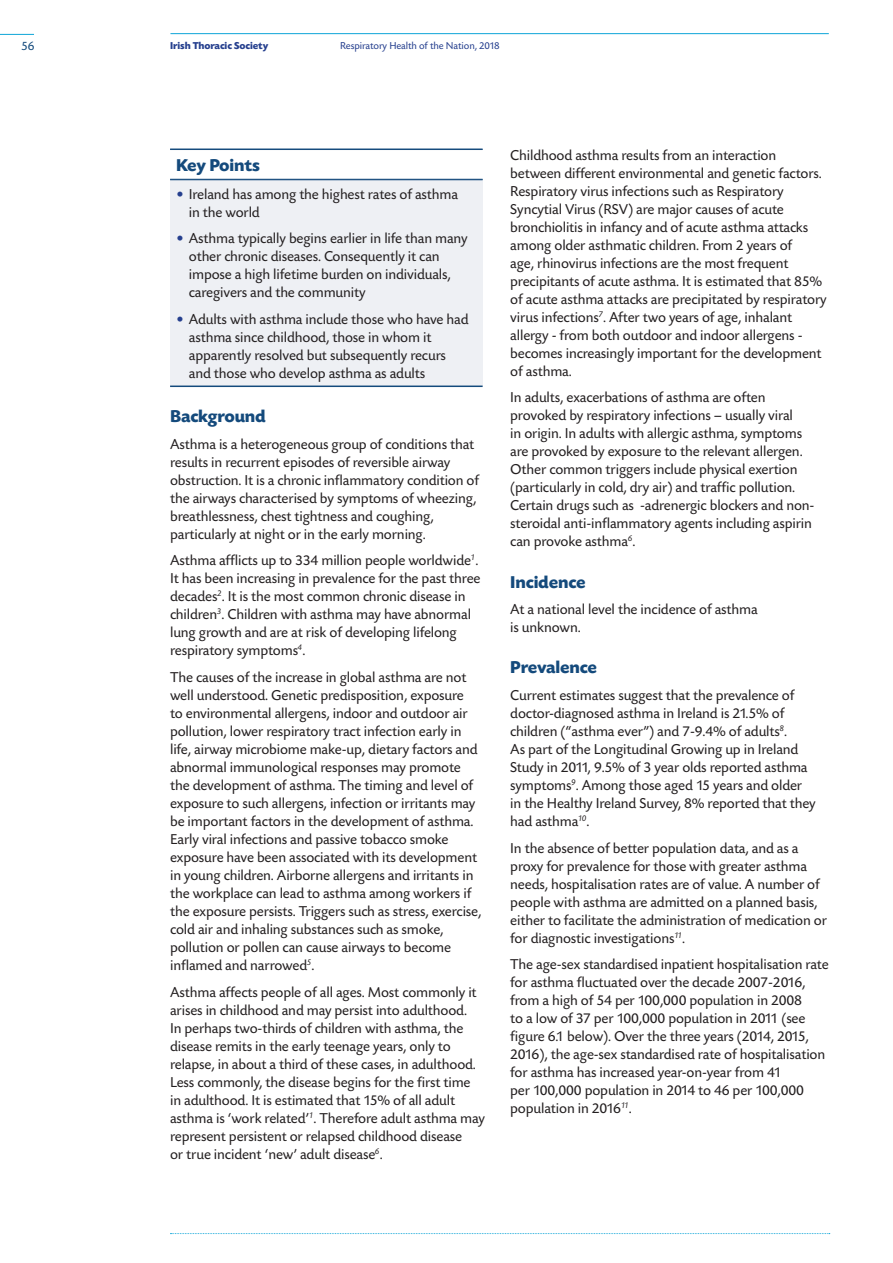
<style>
.page{position:relative;width:893px;height:1263px;background:#fff}
.page>*{position:absolute;margin:0;border:0;box-sizing:border-box;transform-origin:0 0}
.ITC_Para_Head{font:700 18px "Today SB";letter-spacing:-.01em;color:#144a7c}
.ITC_Body_Text{font:15px/18px "Today SB";letter-spacing:-.01em;color:#231f20}
.t1{font:12.75px "Today SB";color:#144a7c}
.t2{font:10.5px "Today SB";letter-spacing:-.01em;color:#253f8e}
.t3{font:700 10.5px "Today SB";letter-spacing:-.01em;color:#253f8e}
.s1{color:#253f8e}
</style>
<div class="page">
<div style="left:170px;top:179px;width:313px;height:207px;background:#eef0f4"></div>
<hr style="left:170px;top:179px;width:313px;height:1px;background:#144a7c">
<hr style="left:170px;top:385px;width:313px;height:2px;background:#144a7c">
<hr style="left:170px;top:149px;width:313px;height:1px;background:#144a7c">
<hr style="left:170px;top:33px;width:659px;height:1px;background:#0da5d8">
<svg style="left:170px;top:1233px;width:660px;height:1px"></svg>
<hr style="left:0;top:34px;width:34px;height:1px;background:#0da5d8">
<p class="t1" style="left:21px;top:40px;width:15px">56</p>
<p class="t3" style="left:170px;top:40px;width:100px">Irish Thoracic Society</p>
<p class="t2" style="left:340px;top:40px;width:161px">Respiratory Health of the Nation, 2018</p>
<p class="ITC_Para_Head" style="left:176px;top:155px;width:85px">Key Points</p>
<p class="ITC_Body_Text" style="left:189px;top:185px;width:271px;text-indent:-13px"><span class="s1">•</span> Ireland has among the highest rates of asthma in the world</p>
<p class="ITC_Body_Text" style="left:189px;top:230px;width:280px;text-indent:-13px"><span class="s1">•</span> Asthma typically begins earlier in life than many other chronic diseases. Consequently it can impose a high lifetime burden on individuals, caregivers and the community</p>
<p class="ITC_Body_Text" style="left:189px;top:310px;width:281px;text-indent:-13px"><span class="s1">•</span> Adults with asthma include those who have had asthma since childhood, those in whom it apparently resolved but subsequently recurs and those who develop asthma as adults</p>
<p class="ITC_Para_Head" style="left:170px;top:407px;width:97px">Background</p>
<p class="ITC_Body_Text" style="left:170px;top:436px;width:311px">Asthma is a heterogeneous group of conditions that results in recurrent episodes of reversible airway obstruction. It is a chronic inflammatory condition of the airways characterised by symptoms of wheezing, breathlessness, chest tightness and coughing, particularly at night or in the early morning.</p>
<p class="ITC_Body_Text" style="left:170px;top:552px;width:312px">Asthma afflicts up to 334 million people worldwide<sup>1</sup>.<br>It has been increasing in prevalence for the past three decades<sup>2</sup>. It is the most common chronic disease in children<sup>3</sup>. Children with asthma may have abnormal lung growth and are at risk of developing lifelong respiratory symptoms<sup>4</sup>.</p>
<p class="ITC_Body_Text" style="left:170px;top:669px;width:313px">The causes of the increase in global asthma are not well understood. Genetic predisposition, exposure<br>to environmental allergens, indoor and outdoor air pollution, lower respiratory tract infection early in life, airway microbiome make-up, dietary factors and abnormal immunological responses may promote the development of asthma. The timing and level of exposure to such allergens, infection or irritants may be important factors in the development of asthma.<br>Early viral infections and passive tobacco smoke exposure have been associated with its development in young children. Airborne allergens and irritants in the workplace can lead to asthma among workers if the exposure persists. Triggers such as stress, exercise, cold air and inhaling substances such as smoke, pollution or pollen can cause airways to become inflamed and narrowed<sup>5</sup>.</p>
<p class="ITC_Body_Text" style="left:170px;top:983px;width:316px">Asthma affects people of all ages. Most commonly it arises in childhood and may persist into adulthood.<br>In perhaps two-thirds of children with asthma, the disease remits in the early teenage years, only to relapse, in about a third of these cases, in adulthood.<br>Less commonly, the disease begins for the first time in adulthood. It is estimated that 15% of all adult asthma is ‘work related’<sup>1</sup>. Therefore adult asthma may represent persistent or relapsed childhood disease<br>or true incident ‘new’ adult disease<sup>6</sup>.</p>
<p class="ITC_Body_Text" style="left:510px;top:146px;width:318px">Childhood asthma results from an interaction between different environmental and genetic factors.<br>Respiratory virus infections such as Respiratory Syncytial Virus (RSV) are major causes of acute bronchiolitis in infancy and of acute asthma attacks among older asthmatic children. From 2 years of<br>age, rhinovirus infections are the most frequent precipitants of acute asthma. It is estimated that 85% of acute asthma attacks are precipitated by respiratory virus infections<sup>7</sup>. After two years of age, inhalant allergy - from both outdoor and indoor allergens - becomes increasingly important for the development of asthma.</p>
<p class="ITC_Body_Text" style="left:510px;top:389px;width:306px">In adults, exacerbations of asthma are often provoked by respiratory infections – usually viral<br>in origin. In adults with allergic asthma, symptoms are provoked by exposure to the relevant allergen.<br>Other common triggers include physical exertion (particularly in cold, dry air) and traffic pollution.<br>Certain drugs such as β-adrenergic blockers and non&shy;steroidal anti-inflammatory agents including aspirin can provoke asthma<sup>6</sup>.</p>
<p class="ITC_Para_Head" style="left:510px;top:572px;width:77px">Incidence</p>
<p class="ITC_Body_Text" style="left:510px;top:601px;width:249px">At a national level the incidence of asthma is unknown.</p>
<p class="ITC_Para_Head" style="left:510px;top:658px;width:88px">Prevalence</p>
<p class="ITC_Body_Text" style="left:510px;top:687px;width:307px">Current estimates suggest that the prevalence of doctor-diagnosed asthma in Ireland is 21.5% of children (“asthma ever”) and 7-9.4% of adults<sup>8</sup>.<br>As part of the Longitudinal Growing up in Ireland Study in 2011, 9.5% of 3 year olds reported asthma symptoms<sup>9</sup>. Among those aged 15 years and older in the Healthy Ireland Survey, 8% reported that they had asthma<sup>10</sup>.</p>
<p class="ITC_Body_Text" style="left:510px;top:839px;width:318px">In the absence of better population data, and as a proxy for prevalence for those with greater asthma needs, hospitalisation rates are of value. A number of people with asthma are admitted on a planned basis, either to facilitate the administration of medication or for diagnostic investigations<sup>11</sup>.</p>
<p class="ITC_Body_Text" style="left:510px;top:956px;width:320px">The age-sex standardised inpatient hospitalisation rate for asthma fluctuated over the decade 2007-2016, from a high of 54 per 100,000 population in 2008<br>to a low of 37 per 100,000 population in 2011 (see figure 6.1 below). Over the three years (2014, 2015, 2016), the age-sex standardised rate of hospitalisation for asthma has increased year-on-year from 41<br>per 100,000 population in 2014 to 46 per 100,000 population in 2016<sup>11</sup>.</p>
</div>
